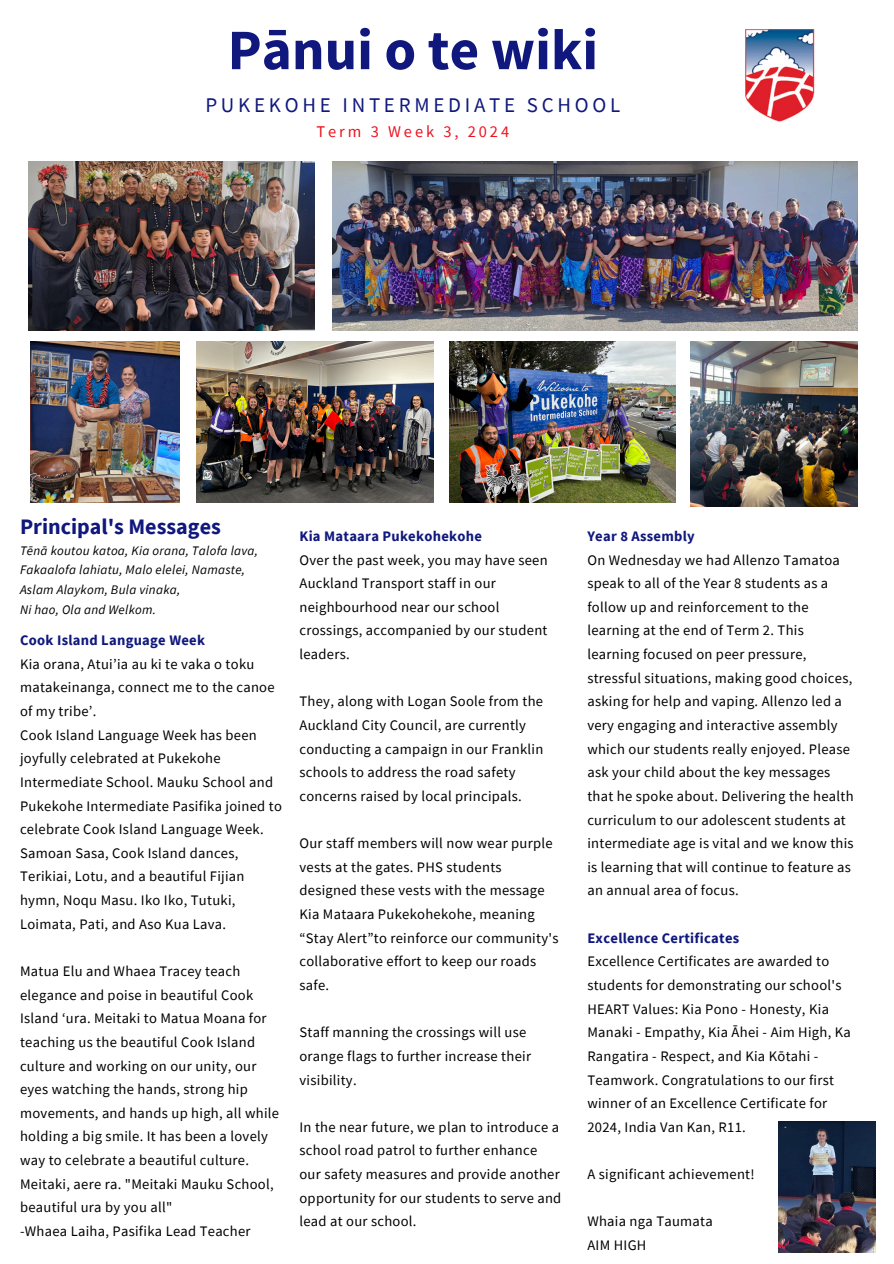
<style>
.page{position:relative;width:894px;height:1264px;background:#fff}
.page>*{position:absolute;margin:0;border:0;box-sizing:border-box;transform-origin:0 0}
.t1{font:700 57.3px "Source Sans Pro";color:#10187d}
.t2{font:700 22.05px "Source Sans Pro";color:#10187d}
.t3{font:20.85px "Source Sans Pro";letter-spacing:.18em;color:#10187d}
.t4{font:16.35px "Source Sans Pro";letter-spacing:.18em;color:#eb1320}
.t5{font:14.55px/23.7px "Source Sans Pro";letter-spacing:.02em;color:#000}
.t6{font:italic 13.05px/19.5px "Source Sans Pro";letter-spacing:.02em;color:#000}
.s1{font-weight:700;color:#10187d}
</style>
<div class="page">
<img style="left:745px;top:29px;width:69px;height:93px">
<img style="left:450px;top:342px;width:225px;height:161px">
<img style="left:196px;top:342px;width:237px;height:160px">
<img style="left:29px;top:162px;width:286px;height:168px">
<img style="left:30px;top:342px;width:150px;height:161px">
<img style="left:332px;top:162px;width:525px;height:168px">
<img style="left:690px;top:342px;width:167px;height:164px">
<img style="left:778px;top:1121px;width:96px;height:131px">
<h5 class="t1" style="left:227px;top:13px;width:372px">Pānui o te wiki</h5>
<h5 class="t3" style="left:205px;top:91px;width:416px">PUKEKOHE INTERMEDIATE SCHOOL</h5>
<h5 class="t4" style="left:316px;top:121px;width:194px">Term 3 Week 3, 2024</h5>
<p class="t2" style="left:20px;top:512px;width:202px">Principal's Messages</p>
<h5 class="t6" style="left:20px;top:540px;width:239px">Tēnā koutou katoa, Kia orana, Talofa lava,<br>Fakaalofa lahiatu, Malo elelei, Namaste,<br>Aslam Alaykom, Bula vinaka,</h5>
<h5 class="t6" style="left:20px;top:599px;width:137px">Ni hao, Ola and Welkom.</h5>
<h5 class="t5" style="left:20px;top:628px;width:263px"><span class="s1">Cook Island Language Week<br></span>Kia orana, Atui’ia au ki te vaka o toku matakeinanga, connect me to the canoe of my tribe’.<br>Cook Island Language Week has been joyfully celebrated at Pukekohe Intermediate School. Mauku School and Pukekohe Intermediate Pasifika joined to celebrate Cook Island Language Week.<br>Samoan Sasa, Cook Island dances, Terikiai, Lotu, and a beautiful Fijian hymn, Noqu Masu. Iko Iko, Tutuki, Loimata, Pati, and Aso Kua Lava.</h5>
<p class="t5" style="left:20px;top:959px;width:260px">Matua Elu and Whaea Tracey teach elegance and poise in beautiful Cook Island ‘ura. Meitaki to Matua Moana for teaching us the beautiful Cook Island culture and working on our unity, our eyes watching the hands, strong hip movements, and hands up high, all while holding a big smile. It has been a lovely way to celebrate a beautiful culture.<br>Meitaki, aere ra. "Meitaki Mauku School, beautiful ura by you all"<br>-Whaea Laiha, Pasifika Lead Teacher</p>
<h5 class="t5" style="left:299px;top:524px;width:250px"><span class="s1">Kia Mataara Pukekohekohe<br></span>Over the past week, you may have seen<br>Auckland Transport staff in our neighbourhood near our school crossings, accompanied by our student leaders.</h5>
<h5 class="t5" style="left:299px;top:689px;width:245px">They, along with Logan Soole from the Auckland City Council, are currently conducting a campaign in our Franklin schools to address the road safety concerns raised by local principals.</h5>
<h5 class="t5" style="left:299px;top:831px;width:260px">Our staff members will now wear purple vests at the gates. PHS students designed these vests with the message<br>Kia Mataara Pukekohekohe, meaning “Stay Alert”to reinforce our community's collaborative effort to keep our roads safe.</h5>
<h5 class="t5" style="left:299px;top:1020px;width:233px">Staff manning the crossings will use orange flags to further increase their visibility.</h5>
<h5 class="t5" style="left:299px;top:1114px;width:263px">In the near future, we plan to introduce a school road patrol to further enhance our safety measures and provide another opportunity for our students to serve and lead at our school.</h5>
<p class="t5" style="left:587px;top:524px;width:268px"><span class="s1">Year 8 Assembly<br></span>On Wednesday we had Allenzo Tamatoa speak to all of the Year 8 students as a follow up and reinforcement to the learning at the end of Term 2. This learning focused on peer pressure, stressful situations, making good choices, asking for help and vaping. Allenzo led a very engaging and interactive assembly which our students really enjoyed. Please ask your child about the key messages that he spoke about. Delivering the health curriculum to our adolescent students at intermediate age is vital and we know this is learning that will continue to feature as an annual area of focus.</p>
<p class="t5" style="left:587px;top:925px;width:265px"><span class="s1">Excellence Certificates<br></span>Excellence Certificates are awarded to students for demonstrating our school's HEART Values: Kia Pono - Honesty, Kia Manaki - Empathy, Kia Āhei - Aim High, Ka Rangatira - Respect, and Kia Kōtahi - Teamwork. Congratulations to our first winner of an Excellence Certificate for 2024, India Van Kan, R11.</p>
<h3 class="t5" style="left:587px;top:1162px;width:169px">A significant achievement!</h3>
<p class="t5" style="left:587px;top:1209px;width:127px">Whaia nga Taumata<br>AIM HIGH</p>
</div>
